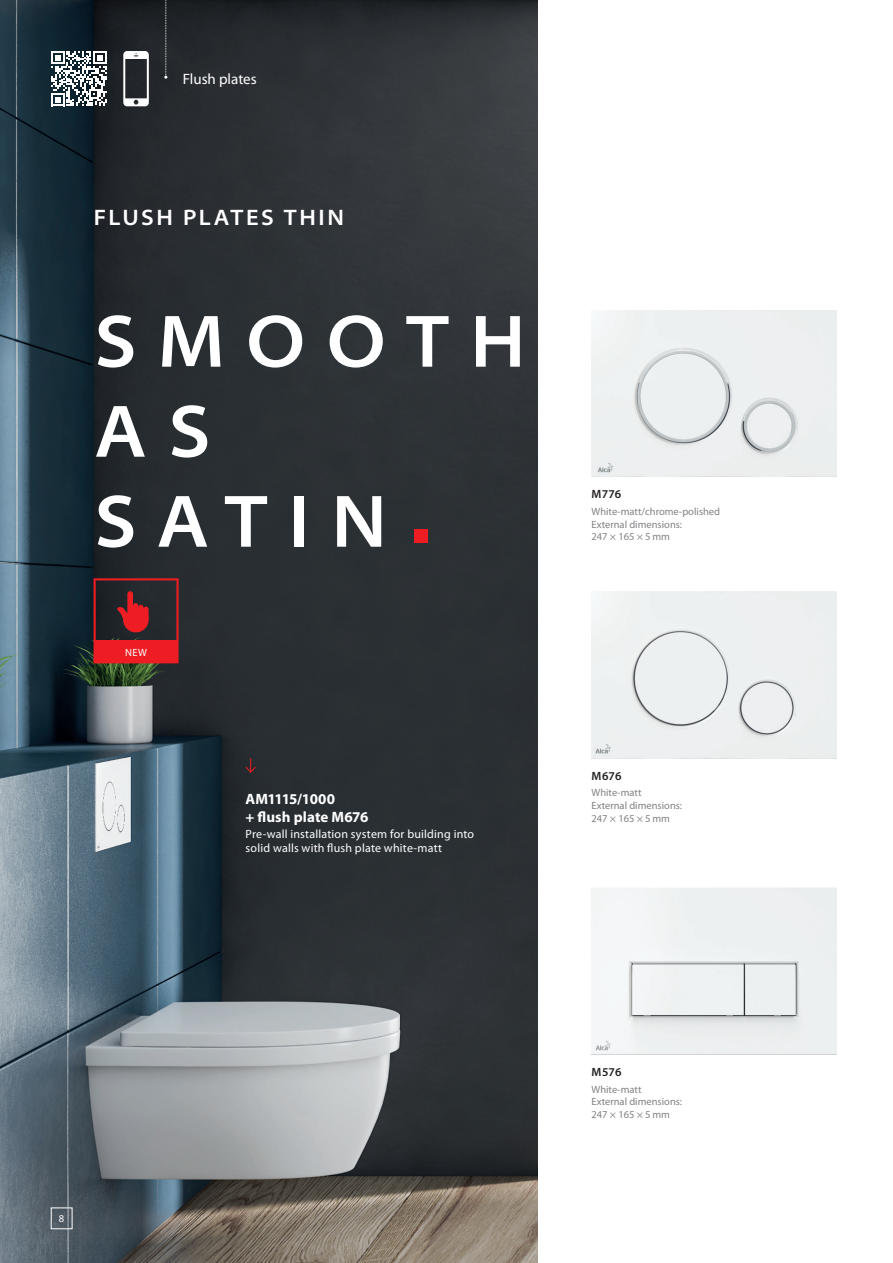
<style>
.page{position:relative;width:893px;height:1263px;background:#fff}
.page>*{position:absolute;margin:0;border:0;box-sizing:border-box;transform-origin:0 0}
.t1{font:600 semi-expanded 75px/90px "Myriad Pro";letter-spacing:.285em;color:#fff}
.t2{font:600 semi-expanded 22.5px "Myriad Pro";letter-spacing:.115em;color:#fff}
.t3{font:700 15px/18px "Myriad Pro";letter-spacing:.005em;color:#fff}
.t4{font:15px "Myriad Pro";color:#fff}
.t5{font:12px/14.4px "Myriad Pro";letter-spacing:.015em;color:#fff}
.t6{font:600 12px "Myriad Pro";letter-spacing:.01em;color:#231f20}
.t7{font:10.5px/12.6px "Myriad Pro";color:#808285}
.t8{font:10.5px "Myriad Pro";color:#fff}
</style>
<div class="page">
<img style="left:0;top:0;width:537px;height:1263px">
<div style="left:591px;top:888px;width:245px;height:166px;background:#edf0f1"></div>
<div style="left:591px;top:591px;width:245px;height:167px;background:#edf0f0"></div>
<img style="left:591px;top:310px;width:245px;height:167px">
<div style="left:51px;top:1208px;width:21px;height:21px;border:1px solid #fff"></div>
<svg style="left:245px;top:758px;width:12px;height:15px"></svg>
<svg style="left:51px;top:51px;width:56px;height:55px"></svg>
<svg style="left:94px;top:578px;width:85px;height:85px;background:#782227"></svg>
<svg style="left:164px;top:0;width:3px;height:79px"></svg>
<svg style="left:123px;top:51px;width:26px;height:55px"></svg>
<div style="left:414px;top:530px;width:14px;height:13px;background:#ee1d23"></div>
<h3 class="t4" style="left:183px;top:74px;width:75px">Flush plates</h3>
<h2 class="t2" style="left:94px;top:209px;width:252px">FLUSH PLATES THIN</h2>
<h1 class="t1" style="left:94px;top:304px;width:433px">SMOOTH<br>A S<br>SATIN</h1>
<p class="t8" style="left:125px;top:649px;width:23px">NEW</p>
<h3 class="t3" style="left:246px;top:791px;width:124px">AM1115/1000<br>+ flush plate M676</h3>
<p class="t5" style="left:246px;top:827px;width:230px">Pre-wall installation system for building into solid walls with flush plate white-matt</p>
<p class="t6" style="left:592px;top:490px;width:31px">M776</p>
<p class="t7" style="left:591px;top:506px;width:130px">White-matt/chrome-polished<br>External dimensions:<br>247 × 165 × 5 mm</p>
<p class="t6" style="left:592px;top:771px;width:31px">M676</p>
<p class="t7" style="left:591px;top:788px;width:92px">White-matt<br>External dimensions:<br>247 × 165 × 5 mm</p>
<p class="t8" style="left:59px;top:1215px;width:7px">8</p>
<p class="t6" style="left:592px;top:1068px;width:31px">M576</p>
<p class="t7" style="left:591px;top:1084px;width:92px">White-matt<br>External dimensions:<br>247 × 165 × 5 mm</p>
</div>
